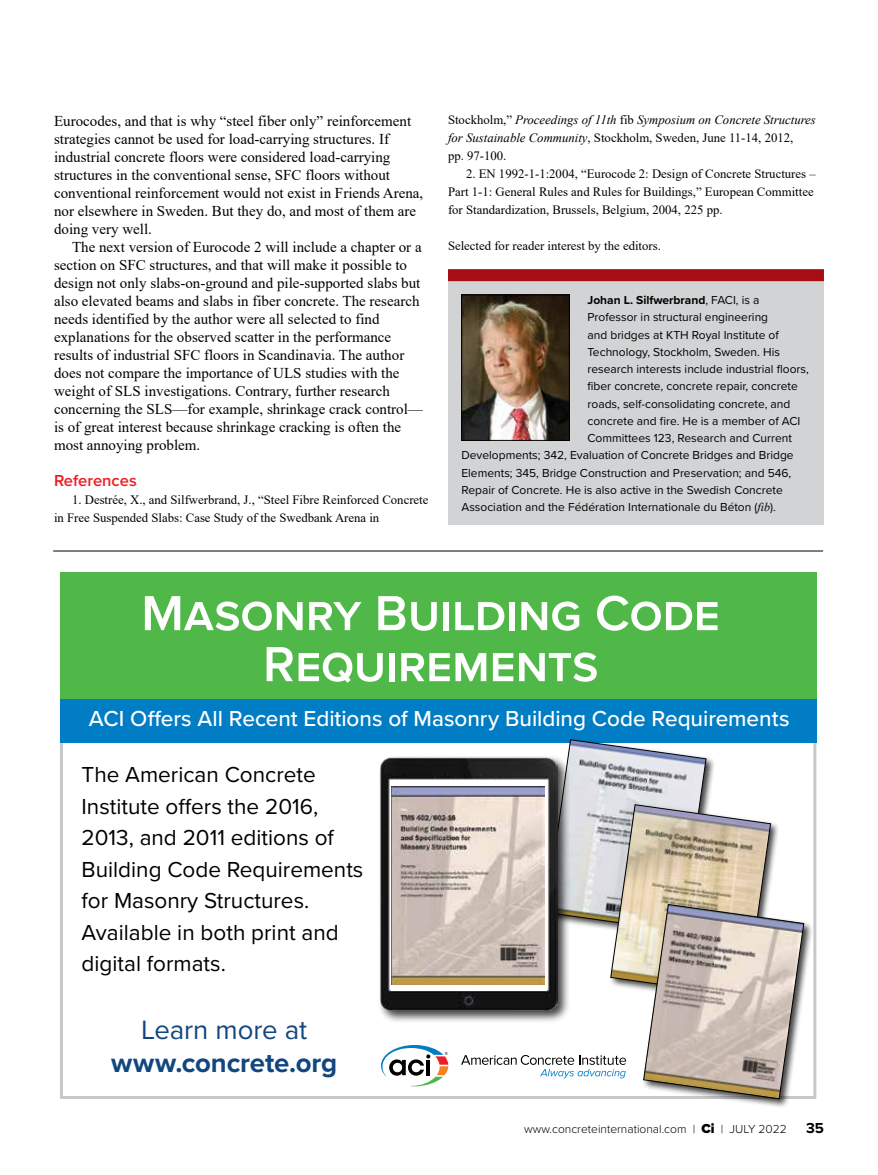
<style>
.page{position:relative;width:878px;height:1175px;background:#fff}
.page>*{position:absolute;margin:0;border:0;box-sizing:border-box;transform-origin:0 0}
.t1{font:600 51px/51px "Proxima Nova";letter-spacing:-.01em;color:#fff;text-align:center}
.t2{font:700 27.6px "Proxima Nova";letter-spacing:-.005em;color:#124680}
.t3{font:27.6px "Proxima Nova";letter-spacing:-.005em;color:#124680}
.t4{font:22.5px/31.5px "Proxima Nova";color:#000}
.t5{font:500 22.5px "Proxima Nova";letter-spacing:-.005em;color:#fff}
.t6{font:600 16.5px "Proxima Nova";color:#ed1d24}
.t7{font:15px/18px "Times New Roman";color:#000}
.t8{font:700 15px "Proxima Nova";color:#000}
.t9{font:12.75px/18px "Times New Roman";color:#000}
.t10{font:italic 12.75px/18px "Times New Roman";color:#000}
.t11{font:12px "Proxima Nova";color:#000}
.t12{font:300 12px "Proxima Nova";color:#000}
.t13{font:700 12px "Proxima Nova";color:#000}
.s1{font-style:normal}
.s2{font-weight:400}
.s3{font-family:"Times New Roman";font-style:italic}
.s4{font-weight:900;font-size:13.5px}
</style>
<div class="page">
<hr style="left:53px;top:551px;width:770px;height:1px;background:#000">
<div style="left:448px;top:280px;width:376px;height:245px;background:#d1d3d4"></div>
<div style="left:448px;top:269px;width:376px;height:12px;background:#a70e13"></div>
<img style="left:463px;top:297px;width:104px;height:141px">
<div style="left:461px;top:295px;width:108px;height:145px;border:1px solid #000"></div>
<div style="left:60px;top:697px;width:756px;height:45px;background:#007dc5"></div>
<div style="left:60px;top:572px;width:756px;height:126px;background:#50b848"></div>
<svg style="left:381px;top:1045px;width:67px;height:41px"></svg>
<div style="left:378px;top:755px;width:192px;height:268px;background:#000;opacity:.75"></div>
<img style="left:380px;top:757px;width:81px;height:253px">
<div style="left:390px;top:780px;width:156px;height:210px;background:#fff"></div>
<img style="left:391px;top:786px;width:70px;height:198px">
<div style="left:641px;top:902px;width:172px;height:206px;background:#000;opacity:.75"></div>
<svg style="left:461px;top:739px;width:343px;height:360px"></svg>
<p class="t7" style="left:54px;top:111px;width:371px">Eurocodes, and that is why “steel fiber only” reinforcement strategies cannot be used for load-carrying structures. If industrial concrete floors were considered load-carrying structures in the conventional sense, SFC floors without conventional reinforcement would not exist in Friends Arena, nor elsewhere in Sweden. But they do, and most of them are doing very well.</p>
<p class="t7" style="left:54px;top:237px;width:370px;text-indent:18px">The next version of Eurocode 2 will include a chapter or a section on SFC structures, and that will make it possible to design not only slabs-on-ground and pile-supported slabs but also elevated beams and slabs in fiber concrete. The research needs identified by the author were all selected to find explanations for the observed scatter in the performance results of industrial SFC floors in Scandinavia. The author does not compare the importance of ULS studies with the weight of SLS investigations. Contrary, further research concerning the SLS—for example, shrinkage crack control— is of great interest because shrinkage cracking is often the most annoying problem.</p>
<p class="t6" style="left:54px;top:468px;width:84px">References</p>
<p class="t9" style="left:54px;top:490px;width:376px;text-indent:18px">1. Destrée, X., and Silfwerbrand, J., “Steel Fibre Reinforced Concrete in Free Suspended Slabs: Case Study of the Swedbank Arena in</p>
<p class="t10" style="left:448px;top:111px;width:369px"><span class="s1">Stockholm,”</span> Proceedings of 11th <span class="s1">fib</span> Symposium on Concrete Structures for Sustainable Community<span class="s1">, Stockholm, Sweden, June 11-14, 2012,<br>pp. 97-100.</span></p>
<p class="t9" style="left:448px;top:165px;width:369px;text-indent:18px">2. EN 1992-1-1:2004, “Eurocode 2: Design of Concrete Structures –<br>Part 1-1: General Rules and Rules for Buildings,” European Committee for Standardization, Brussels, Belgium, 2004, 225 pp.</p>
<p class="t9" style="left:448px;top:237px;width:214px">Selected for reader interest by the editors.</p>
<p class="t13" style="left:587px;top:291px;width:173px">Johan L. Silfwerbrand<span class="s2">, FACI, is a</span></p>
<p class="t11" style="left:587px;top:308px;width:182px">Professor in structural engineering</p>
<p class="t11" style="left:587px;top:326px;width:193px">and bridges at KTH Royal Institute of</p>
<p class="t11" style="left:587px;top:343px;width:194px">Technology, Stockholm, Sweden. His</p>
<p class="t11" style="left:587px;top:360px;width:223px">research interests include industrial floors,</p>
<p class="t11" style="left:587px;top:377px;width:212px">fiber concrete, concrete repair, concrete</p>
<p class="t11" style="left:587px;top:395px;width:204px">roads, self-consolidating concrete, and</p>
<p class="t11" style="left:587px;top:412px;width:214px">concrete and fire. He is a member of ACI</p>
<p class="t11" style="left:587px;top:429px;width:206px">Committees 123, Research and Current</p>
<p class="t11" style="left:461px;top:446px;width:334px">Developments; 342, Evaluation of Concrete Bridges and Bridge</p>
<p class="t11" style="left:461px;top:464px;width:331px">Elements; 345, Bridge Construction and Preservation; and 546,</p>
<p class="t11" style="left:461px;top:481px;width:323px">Repair of Concrete. He is also active in the Swedish Concrete</p>
<p class="t11" style="left:461px;top:498px;width:316px">Association and the Fédération Internationale du Béton (<span class="s3">fib</span>).</p>
<h1 class="t1" style="left:141px;top:586px;width:580px">Masonry Building Code<br>Requirements</h1>
<h3 class="t5" style="left:89px;top:701px;width:702px">ACI Offers All Recent Editions of Masonry Building Code Requirements</h3>
<h3 class="t4" style="left:82px;top:758px;width:283px">The American Concrete<br>Institute offers the 2016,<br>2013, and 2011 editions of<br>Building Code Requirements for Masonry Structures.<br>Available in both print and digital formats.</h3>
<h2 class="t3" style="left:141px;top:1009px;width:168px">Learn more at</h2>
<h2 class="t2" style="left:111px;top:1042px;width:228px">www.concrete.org</h2>
<p class="t12" style="left:524px;top:1119px;width:264px">www.concreteinternational.com | <span class="s4">Ci</span> | JULY 2022</p>
<p class="t8" style="left:806px;top:1116px;width:19px">35</p>
</div>
